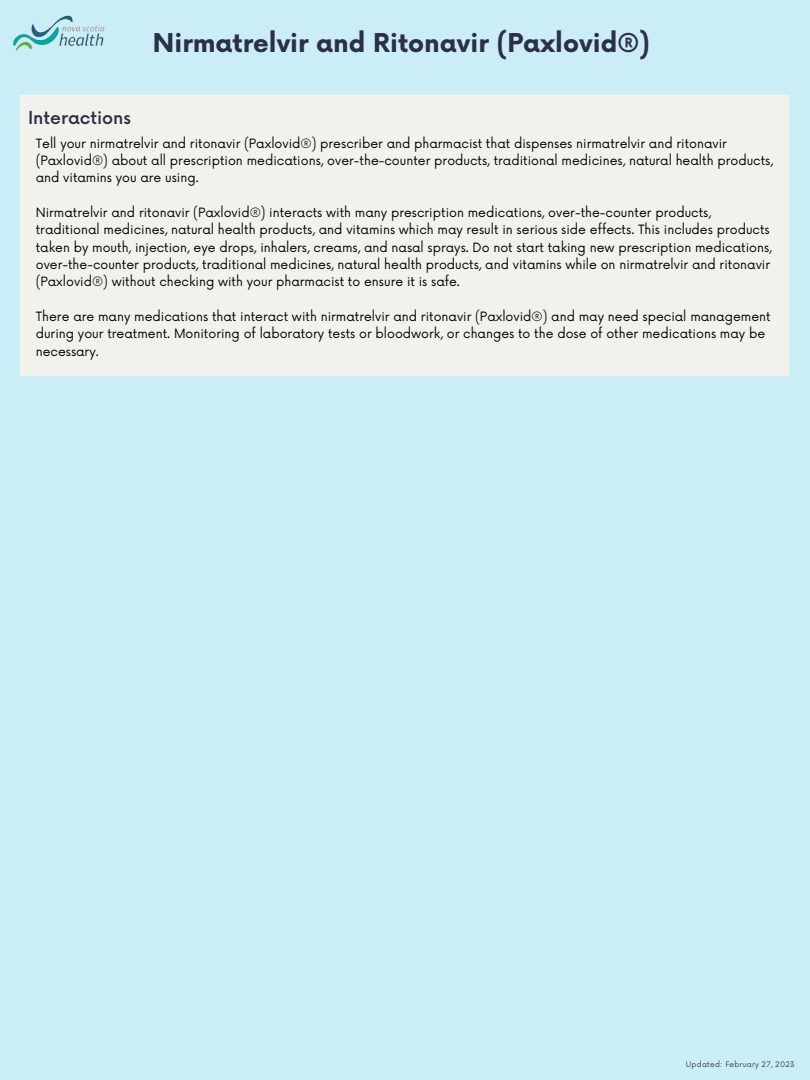
<style>
.page{position:relative;width:810px;height:1080px;background:#cbedf6}
.page>*{position:absolute;margin:0;border:0;box-sizing:border-box;transform-origin:0 0}
.t1{font:700 25.31px "Now";color:#2b3044}
.t2{font:500 17.5px "Now";color:#2b3044}
.t3{font:12.5px/17.4px "Now";color:#000}
.t4{font:7.44px "Now";letter-spacing:.035em;color:#413f4c}
</style>
<div class="page">
<div style="left:20px;top:95px;width:769px;height:281px;background:#f2f1ec"></div>
<img style="left:13px;top:15px;width:92px;height:36px">
<h1 class="t1" style="left:153px;top:29px;width:499px">Nirmatrelvir and Ritonavir (Paxlovid®)</h1>
<h2 class="t2" style="left:28px;top:109px;width:104px">Interactions</h2>
<p class="t3" style="left:36px;top:135px;width:739px">Tell your nirmatrelvir and ritonavir (Paxlovid®) prescriber and pharmacist that dispenses nirmatrelvir and ritonavir (Paxlovid®) about all prescription medications, over-the-counter products, traditional medicines, natural health products, and vitamins you are using.</p>
<p class="t3" style="left:36px;top:205px;width:738px">Nirmatrelvir and ritonavir (Paxlovid®) interacts with many prescription medications, over-the-counter products, traditional medicines, natural health products, and vitamins which may result in serious side effects. This includes products taken by mouth, injection, eye drops, inhalers, creams, and nasal sprays. Do not start taking new prescription medications, over-the-counter products, traditional medicines, natural health products, and vitamins while on nirmatrelvir and ritonavir (Paxlovid®) without checking with your pharmacist to ensure it is safe.</p>
<p class="t3" style="left:36px;top:309px;width:736px">There are many medications that interact with nirmatrelvir and ritonavir (Paxlovid®) and may need special management during your treatment. Monitoring of laboratory tests or bloodwork, or changes to the dose of other medications may be necessary.</p>
<p class="t4" style="left:686px;top:1060px;width:110px">Updated: February 27, 2023</p>
</div>
